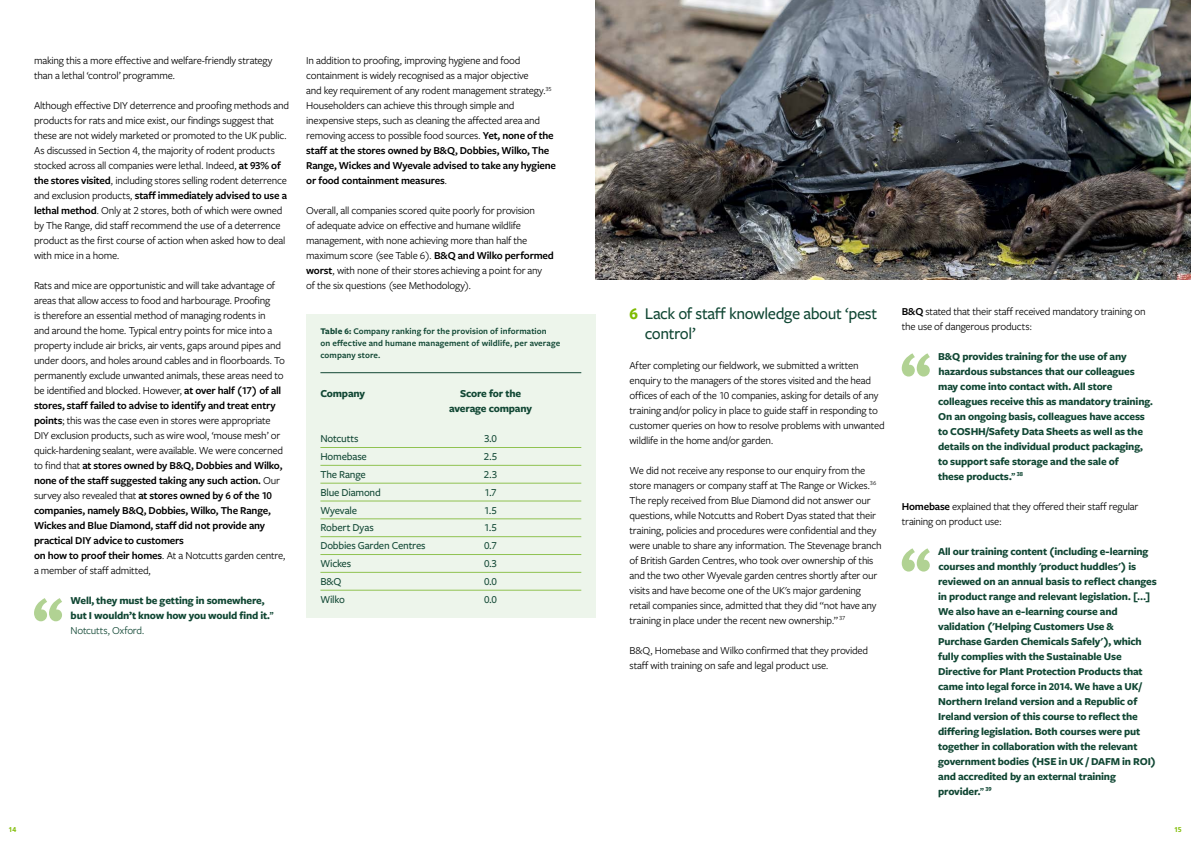
<style>
.page{position:relative;width:1191px;height:842px;background:#fff}
.page>*{position:absolute;margin:0;border:0;box-sizing:border-box;transform-origin:0 0}
.t1{font:500 17px/20px "Freight Sans Pro";letter-spacing:-.02em;color:#114734}
.t2{font:11px/15px "Freight Sans Pro";letter-spacing:-.02em;color:#000}
.t3{font:700 11px/15px "Freight Sans Pro";letter-spacing:-.015em;color:#114734}
.t4{font:500 11px "Freight Sans Pro";letter-spacing:-.02em;color:#114734}
.t5{font:600 9px/12px "Freight Sans Pro";letter-spacing:.01em;color:#114734}
.t6{font:700 7px "Frutiger";color:#7ebb00}
.s1{font-weight:600}
.s2{font-family:"FS Lola"}
.s3{font-weight:400}
.s4{font-weight:700}
.s5{font-weight:700;color:#7ebb00}
</style>
<div class="page">
<svg style="left:34px;top:598px;width:28px;height:23px"></svg>
<svg style="left:901px;top:353px;width:29px;height:24px"></svg>
<svg style="left:901px;top:548px;width:29px;height:24px"></svg>
<div style="left:306px;top:314px;width:289px;height:303px;background:#edf5eb"></div>
<hr style="left:320px;top:372px;width:261px;height:1px;background:#114734">
<hr style="left:320px;top:447px;width:261px;height:1px;background:#90c251">
<hr style="left:320px;top:465px;width:261px;height:1px;background:#90c251">
<hr style="left:320px;top:483px;width:261px;height:1px;background:#90c251">
<hr style="left:320px;top:501px;width:261px;height:1px;background:#90c251">
<hr style="left:320px;top:519px;width:261px;height:1px;background:#90c251">
<hr style="left:320px;top:536px;width:261px;height:1px;background:#90c251">
<hr style="left:320px;top:554px;width:261px;height:1px;background:#90c251">
<hr style="left:320px;top:572px;width:261px;height:1px;background:#90c251">
<hr style="left:320px;top:590px;width:261px;height:1px;background:#90c251">
<img style="left:595px;top:0;width:596px;height:279px">
<p class="t2" style="left:34px;top:53px;width:240px">making this a more effective and welfare-friendly strategy than a lethal ‘control’ programme.</p>
<p class="t2" style="left:34px;top:98px;width:256px">Although effective DIY deterrence and proofing methods and products for rats and mice exist, our findings suggest that these are not widely marketed or promoted to the UK public.<br>As discussed in Section 4, the majority of rodent products stocked across all companies were lethal. Indeed, <span class="s1">at 93% of the stores visited</span>, including stores selling rodent deterrence and exclusion products, <span class="s1">staff immediately advised to use a lethal method</span>. Only at 2 stores, both of which were owned by The Range, did staff recommend the use of a deterrence product as the first course of action when asked how to deal with mice in a home.</p>
<p class="t2" style="left:34px;top:278px;width:253px">Rats and mice are opportunistic and will take advantage of areas that allow access to food and harbourage. Proofing<br>is therefore an essential method of managing rodents in<br>and around the home. Typical entry points for mice into a property include air bricks, air vents, gaps around pipes and under doors, and holes around cables and in floorboards. To permanently exclude unwanted animals, these areas need to be identified and blocked. However, <span class="s1">at over half (17) of all stores, staff failed to advise to identify and treat entry points</span>; this was the case even in stores were appropriate DIY exclusion products, such as wire wool, ‘mouse mesh’ or quick-hardening sealant, were available. We were concerned to find that <span class="s1">at stores owned by B&amp;Q, Dobbies and Wilko, none of the staff suggested taking any such action.</span> Our survey also revealed that <span class="s1">at stores owned by 6 of the 10 companies, namely B&amp;Q, Dobbies, Wilko, The Range, Wickes and Blue Diamond, staff did not provide any practical DIY advice to customers<br>on how to proof their homes</span>. At a Notcutts garden centre, a member of staff admitted,</p>
<p class="t3" style="left:70px;top:593px;width:205px">Well, they must be getting in somewhere, but I wouldn’t know how you would find it.<span class="s2">”<br></span><span class="s3">Notcutts, Oxford.</span></p>
<p class="t2" style="left:306px;top:53px;width:251px">In addition to proofing, improving hygiene and food containment is widely recognised as a major objective<br>and key requirement of any rodent management strategy.<sup>35<br></sup>Householders can achieve this through simple and inexpensive steps, such as cleaning the affected area and removing access to possible food sources. <span class="s1">Yet, none of the staff at the stores owned by B&amp;Q, Dobbies, Wilko, The Range, Wickes and Wyevale advised to take any hygiene or food containment measures</span>.</p>
<p class="t2" style="left:306px;top:203px;width:249px">Overall, all companies scored quite poorly for provision<br>of adequate advice on effective and humane wildlife management, with none achieving more than half the maximum score (see Table 6). <span class="s1">B&amp;Q and Wilko performed worst</span>, with none of their stores achieving a point for any<br>of the six questions (see Methodology).</p>
<p class="t5" style="left:320px;top:325px;width:241px"><span class="s4">Table 6:</span> Company ranking for the provision of information<br>on effective and humane management of wildlife, per average company store.</p>
<p class="t3" style="left:320px;top:386px;width:46px">Company</p>
<p class="t3" style="left:449px;top:386px;width:84px;text-align:center">Score for the average company</p>
<p class="t4" style="left:320px;top:431px;width:40px">Notcutts</p>
<p class="t4" style="left:484px;top:431px;width:14px">3.0</p>
<p class="t4" style="left:320px;top:449px;width:48px">Homebase</p>
<p class="t4" style="left:484px;top:449px;width:15px">2.5</p>
<p class="t4" style="left:320px;top:467px;width:47px">The Range</p>
<p class="t4" style="left:484px;top:467px;width:15px">2.3</p>
<p class="t4" style="left:320px;top:485px;width:62px">Blue Diamond</p>
<p class="t4" style="left:484px;top:485px;width:14px">1.7</p>
<p class="t4" style="left:320px;top:503px;width:38px">Wyevale</p>
<p class="t4" style="left:484px;top:503px;width:14px">1.5</p>
<p class="t4" style="left:320px;top:520px;width:55px">Robert Dyas</p>
<p class="t4" style="left:484px;top:520px;width:14px">1.5</p>
<p class="t4" style="left:320px;top:538px;width:107px">Dobbies Garden Centres</p>
<p class="t4" style="left:484px;top:538px;width:14px">0.7</p>
<p class="t4" style="left:320px;top:556px;width:32px">Wickes</p>
<p class="t4" style="left:484px;top:556px;width:15px">0.3</p>
<p class="t4" style="left:320px;top:574px;width:23px">B&amp;Q</p>
<p class="t4" style="left:484px;top:574px;width:14px">0.0</p>
<p class="t4" style="left:320px;top:592px;width:26px">Wilko</p>
<p class="t4" style="left:484px;top:592px;width:14px">0.0</p>
<h1 class="t1" style="left:645px;top:302px;width:234px;text-indent:-15px"><span class="s5">6</span> Lack of staff knowledge about ‘pest control’</h1>
<p class="t2" style="left:629px;top:357px;width:257px">After completing our fieldwork, we submitted a written enquiry to the managers of the stores visited and the head offices of each of the 10 companies, asking for details of any training and/or policy in place to guide staff in responding to customer queries on how to resolve problems with unwanted wildlife in the home and/or garden.</p>
<p class="t2" style="left:629px;top:462px;width:253px">We did not receive any response to our enquiry from the store managers or company staff at The Range or Wickes.<sup>36<br></sup>The reply received from Blue Diamond did not answer our questions, while Notcutts and Robert Dyas stated that their training, policies and procedures were confidential and they were unable to share any information. The Stevenage branch of British Garden Centres, who took over ownership of this and the two other Wyevale garden centres shortly after our visits and have become one of the UK's major gardening retail companies since, admitted that they did “not have any training in place under the recent new ownership.” <sup>37</sup></p>
<p class="t2" style="left:629px;top:642px;width:240px">B&amp;Q, Homebase and Wilko confirmed that they provided staff with training on safe and legal product use.</p>
<p class="t2" style="left:901px;top:303px;width:245px"><span class="s1">B&amp;Q</span> stated that their staff received mandatory training on the use of dangerous products:</p>
<p class="t3" style="left:938px;top:348px;width:216px">B&amp;Q provides training for the use of any hazardous substances that our colleagues may come into contact with. All store colleagues receive this as mandatory training.<br>On an ongoing basis, colleagues have access to COSHH/Safety Data Sheets as well as the details on the individual product packaging, to support safe storage and the sale of<br>these products.<span class="s2">”</span> <sup>38</sup></p>
<p class="t2" style="left:901px;top:498px;width:238px"><span class="s1">Homebase</span> explained that they offered their staff regular training on product use:</p>
<p class="t3" style="left:938px;top:543px;width:220px">All our training content (including e-learning courses and monthly 'product huddles') is reviewed on an annual basis to reflect changes in product range and relevant legislation. […] We also have an e-learning course and validation ('Helping Customers Use &amp; Purchase Garden Chemicals Safely'), which fully complies with the Sustainable Use Directive for Plant Protection Products that came into legal force in 2014. We have a UK/ Northern Ireland version and a Republic of Ireland version of this course to reflect the differing legislation. Both courses were put together in collaboration with the relevant government bodies (HSE in UK / DAFM in ROI) and accredited by an external training provider.<span class="s2">”</span> <sup>39</sup></p>
<p class="t6" style="left:9px;top:825px;width:9px">14</p>
<p class="t6" style="left:1174px;top:825px;width:9px">15</p>
</div>
